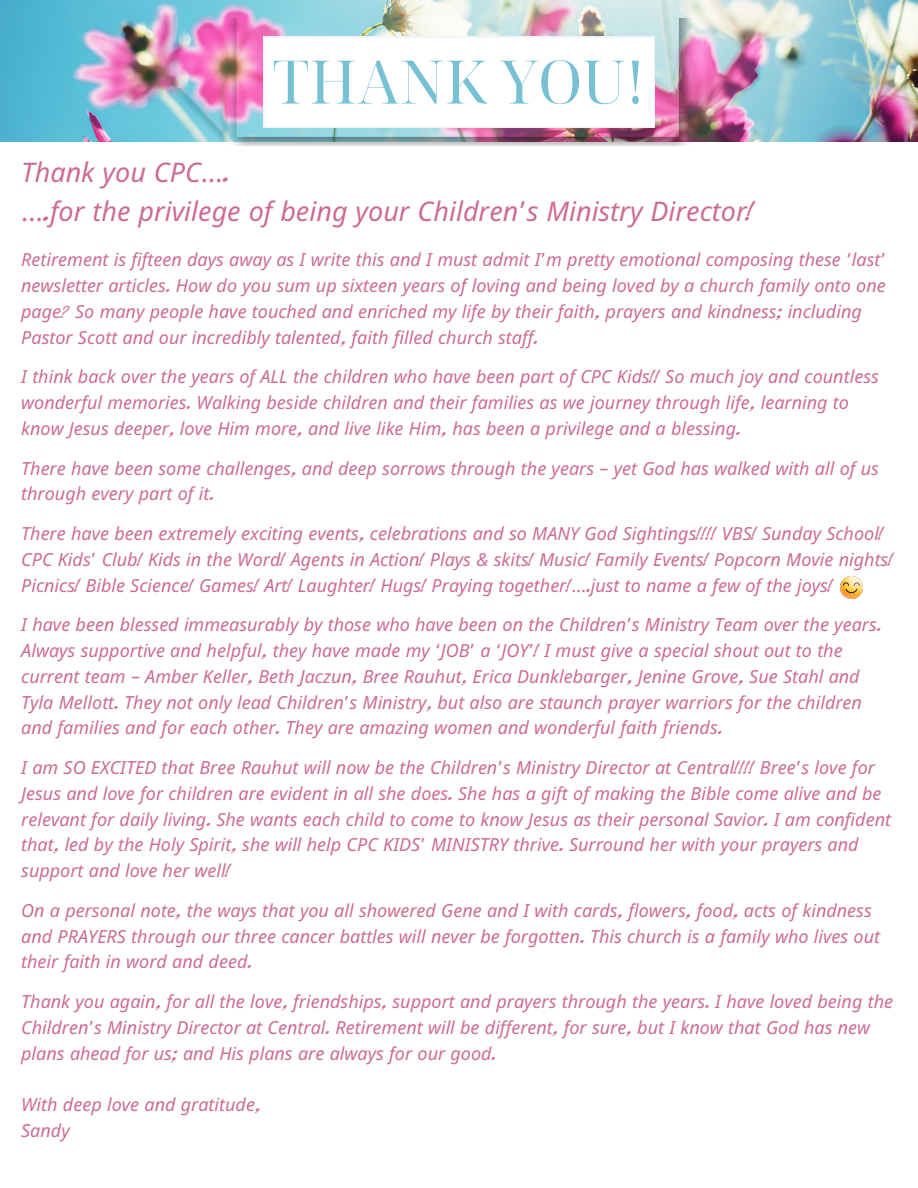
<style>
.page{position:relative;width:918px;height:1188px;background:#fff}
.page>*{position:absolute;margin:0;border:0;box-sizing:border-box;transform-origin:0 0}
.t1{font:60px "Noto Serif Display";color:#78c1d4}
.t2{font:italic 27px/39.3px "Noto Sans";color:#cc6b94}
.t3{font:italic 18px/25.8px "Noto Sans";color:#cc6b94}
.s1{font-family:"Noto Sans Gurmukhi";font-style:normal}
.s2{font-family:"Mallige Normal"}
</style>
<div class="page">
<img style="left:0;top:0;width:918px;height:142px">
<img style="left:226px;top:19px;width:469px;height:127px">
<svg style="left:263px;top:37px;width:392px;height:91px"></svg>
<img style="left:840px;top:576px;width:23px;height:23px">
<h1 class="t1" style="left:273px;top:39px;width:374px">THANK YOU!</h1>
<h2 class="t2" style="left:21px;top:152px;width:735px">Thank you CPC<span class="s1">…</span><span class="s2">.<br></span><span class="s1">…</span><span class="s2">.</span>for the privilege of being your Children<span class="s1">’</span>s Ministry Director<span class="s2">!</span></h2>
<p class="t3" style="left:21px;top:247px;width:866px">Retirement is fifteen days away as I write this and I must admit I<span class="s1">’</span>m pretty emotional composing these <span class="s1">‘</span>last<span class="s1">’ </span>newsletter articles<span class="s2">.</span> How do you sum up sixteen years of loving and being loved by a church family onto one page<span class="s2">?</span> So many people have touched and enriched my life by their faith<span class="s2">,</span> prayers and kindness<span class="s2">;</span> including Pastor Scott and our incredibly talented<span class="s2">,</span> faith filled church staff<span class="s2">.</span></p>
<p class="t3" style="left:21px;top:364px;width:859px">I think back over the years of ALL the children who have been part of CPC Kids<span class="s2">!!</span> So much joy and countless wonderful memories<span class="s2">.</span> Walking beside children and their families as we journey through life<span class="s2">,</span> learning to know Jesus deeper<span class="s2">,</span> love Him more<span class="s2">,</span> and live like Him<span class="s2">,</span> has been a privilege and a blessing<span class="s2">.</span></p>
<p class="t3" style="left:21px;top:455px;width:859px">There have been some challenges<span class="s2">,</span> and deep sorrows through the years <span class="s1">–</span> yet God has walked with all of us through every part of it<span class="s2">.</span></p>
<p class="t3" style="left:21px;top:520px;width:874px">There have been extremely exciting events<span class="s2">,</span> celebrations and so MANY God Sightings<span class="s2">!!!!</span> VBS<span class="s2">!</span> Sunday School<span class="s2">!<br></span>CPC Kids<span class="s1">’</span> Club<span class="s2">!</span> Kids in the Word<span class="s2">!</span> Agents in Action<span class="s2">!</span> Plays &amp; skits<span class="s2">!</span> Music<span class="s2">!</span> Family Events<span class="s2">!</span> Popcorn Movie nights<span class="s2">!<br></span>Picnics<span class="s2">!</span> Bible Science<span class="s2">!</span> Games<span class="s2">!</span> Art<span class="s2">!</span> Laughter<span class="s2">!</span> Hugs<span class="s2">!</span> Praying together<span class="s2">!</span><span class="s1">…</span><span class="s2">.</span>just to name a few of the joys<span class="s2">!</span></p>
<p class="t3" style="left:21px;top:611px;width:862px">I have been blessed immeasurably by those who have been on the Children<span class="s1">’</span>s Ministry Team over the years<span class="s2">.<br></span>Always supportive and helpful<span class="s2">,</span> they have made my <span class="s1">‘</span>JOB<span class="s1">’</span> a <span class="s1">‘</span>JOY<span class="s1">’</span><span class="s2">!</span> I must give a special shout out to the current team <span class="s1">–</span> Amber Keller<span class="s2">,</span> Beth Jaczun<span class="s2">,</span> Bree Rauhut<span class="s2">,</span> Erica Dunklebarger<span class="s2">,</span> Jenine Grove<span class="s2">,</span> Sue Stahl and Tyla Mellott<span class="s2">.</span> They not only lead Children<span class="s1">’</span>s Ministry<span class="s2">,</span> but also are staunch prayer warriors for the children and families and for each other<span class="s2">.</span> They are amazing women and wonderful faith friends<span class="s2">.</span></p>
<p class="t3" style="left:21px;top:754px;width:871px">I am SO EXCITED that Bree Rauhut will now be the Children<span class="s1">’</span>s Ministry Director at Central<span class="s2">!!!!</span> Bree<span class="s1">’</span>s love for Jesus and love for children are evident in all she does<span class="s2">.</span> She has a gift of making the Bible come alive and be relevant for daily living<span class="s2">.</span> She wants each child to come to know Jesus as their personal Savior<span class="s2">.</span> I am confident that<span class="s2">,</span> led by the Holy Spirit<span class="s2">,</span> she will help CPC KIDS<span class="s1">’</span> MINISTRY thrive<span class="s2">.</span> Surround her with your prayers and support and love her well<span class="s2">!</span></p>
<p class="t3" style="left:21px;top:897px;width:860px">On a personal note<span class="s2">,</span> the ways that you all showered Gene and I with cards<span class="s2">,</span> flowers<span class="s2">,</span> food<span class="s2">,</span> acts of kindness and PRAYERS through our three cancer battles will never be forgotten<span class="s2">.</span> This church is a family who lives out their faith in word and deed<span class="s2">.</span></p>
<p class="t3" style="left:21px;top:988px;width:873px">Thank you again<span class="s2">,</span> for all the love<span class="s2">,</span> friendships<span class="s2">,</span> support and prayers through the years<span class="s2">.</span> I have loved being the<br>Children<span class="s1">’</span>s Ministry Director at Central<span class="s2">.</span> Retirement will be different<span class="s2">,</span> for sure<span class="s2">,</span> but I know that God has new plans ahead for us<span class="s2">;</span> and His plans are always for our good<span class="s2">.</span></p>
<p class="t3" style="left:21px;top:1091px;width:241px">With deep love and gratitude<span class="s2">,<br></span>Sandy</p>
</div>
